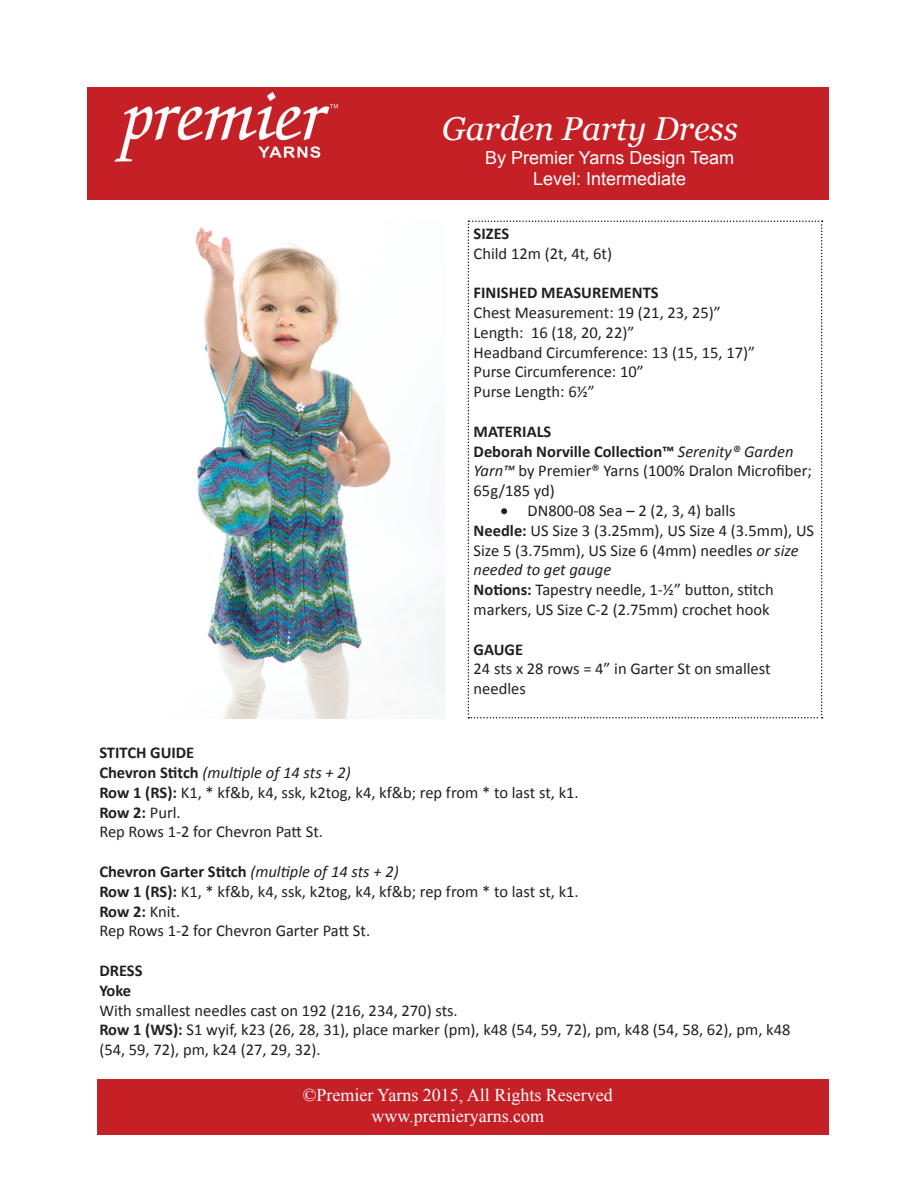
<style>
.page{position:relative;width:918px;height:1188px;background:#fff}
.page>*{position:absolute;margin:0;border:0;box-sizing:border-box;transform-origin:0 0}
.t1{font:italic 33px "Georgia";color:#fff}
.t2{font:18px/21.6px "Times New Roman";color:#fff;text-align:center}
.t3{font:18px/21.6px "Arial";color:#fff;text-align:center}
.t4{font:16.5px/19.8px "Calibri";color:#231f20}
.t5{font:700 16.5px/19.8px "Calibri";color:#231f20}
.s1{font-weight:700}
.s2{font-style:italic}
</style>
<div class="page">
<div style="left:87px;top:87px;width:742px;height:113px;background:#c52026"></div>
<img style="left:114px;top:92px;width:224px;height:70px">
<img style="left:195px;top:227px;width:249px;height:491px">
<div style="left:97px;top:1079px;width:732px;height:56px;background:#c52026"></div>
<svg style="left:468px;top:220px;width:355px;height:498px"></svg>
<h1 class="t1" style="left:442px;top:108px;width:298px">Garden Party Dress</h1>
<p class="t3" style="left:485px;top:147px;width:251px">By Premier Yarns Design Team<br>Level: Intermediate</p>
<p class="t5" style="left:474px;top:223px;width:37px">SIZES</p>
<p class="t4" style="left:474px;top:243px;width:140px">Child 12m (2t, 4t, 6t)</p>
<p class="t5" style="left:474px;top:283px;width:187px">FINISHED MEASUREMENTS</p>
<p class="t4" style="left:474px;top:303px;width:283px">Chest Measurement: 19 (21, 23, 25)”<br>Length: 16 (18, 20, 22)”<br>Headband Circumference: 13 (15, 15, 17)”<br>Purse Circumference: 10”<br>Purse Length: 6½”</p>
<p class="t4" style="left:474px;top:422px;width:340px"><span class="s1">MATERIALS<br>Deborah Norville Collection™</span> <span class="s2">Serenity® Garden<br>Yarn™</span> by Premier® Yarns (100% Dralon Microfiber;<br>65g/185 yd)</p>
<p class="t4" style="left:474px;top:501px;width:342px;text-indent:27px">• DN800-08 Sea – 2 (2, 3, 4) balls<br><span class="s1">Needle:</span> US Size 3 (3.25mm), US Size 4 (3.5mm), US Size 5 (3.75mm), US Size 6 (4mm) needles <span class="s2">or size needed to get gauge<br></span><span class="s1">Notions:</span> Tapestry needle, 1-½” button, stitch markers, US Size C-2 (2.75mm) crochet hook</p>
<p class="t5" style="left:474px;top:639px;width:51px">GAUGE</p>
<p class="t4" style="left:474px;top:659px;width:299px">24 sts x 28 rows = 4” in Garter St on smallest needles</p>
<p class="t4" style="left:99px;top:743px;width:481px"><span class="s1">STITCH GUIDE<br>Chevron Stitch</span> <span class="s2">(multiple of 14 sts + 2)<br></span><span class="s1">Row 1 (RS):</span> K1, * kf&amp;b, k4, ssk, k2tog, k4, kf&amp;b; rep from * to last st, k1.<br><span class="s1">Row 2:</span> Purl.<br>Rep Rows 1-2 for Chevron Patt St.</p>
<p class="t4" style="left:99px;top:862px;width:481px"><span class="s1">Chevron Garter Stitch</span> <span class="s2">(multiple of 14 sts + 2)<br></span><span class="s1">Row 1 (RS):</span> K1, * kf&amp;b, k4, ssk, k2tog, k4, kf&amp;b; rep from * to last st, k1.<br><span class="s1">Row 2:</span> Knit.<br>Rep Rows 1-2 for Chevron Garter Patt St.</p>
<p class="t5" style="left:99px;top:961px;width:45px">DRESS<br>Yoke</p>
<p class="t4" style="left:99px;top:1000px;width:693px">With smallest needles cast on 192 (216, 234, 270) sts.<br><span class="s1">Row 1 (WS):</span> S1 wyif, k23 (26, 28, 31), place marker (pm), k48 (54, 59, 72), pm, k48 (54, 58, 62), pm, k48 (54, 59, 72), pm, k24 (27, 29, 32).</p>
<p class="t2" style="left:303px;top:1083px;width:312px">©Premier Yarns 2015, All Rights Reserved www.premieryarns.com</p>
</div>
